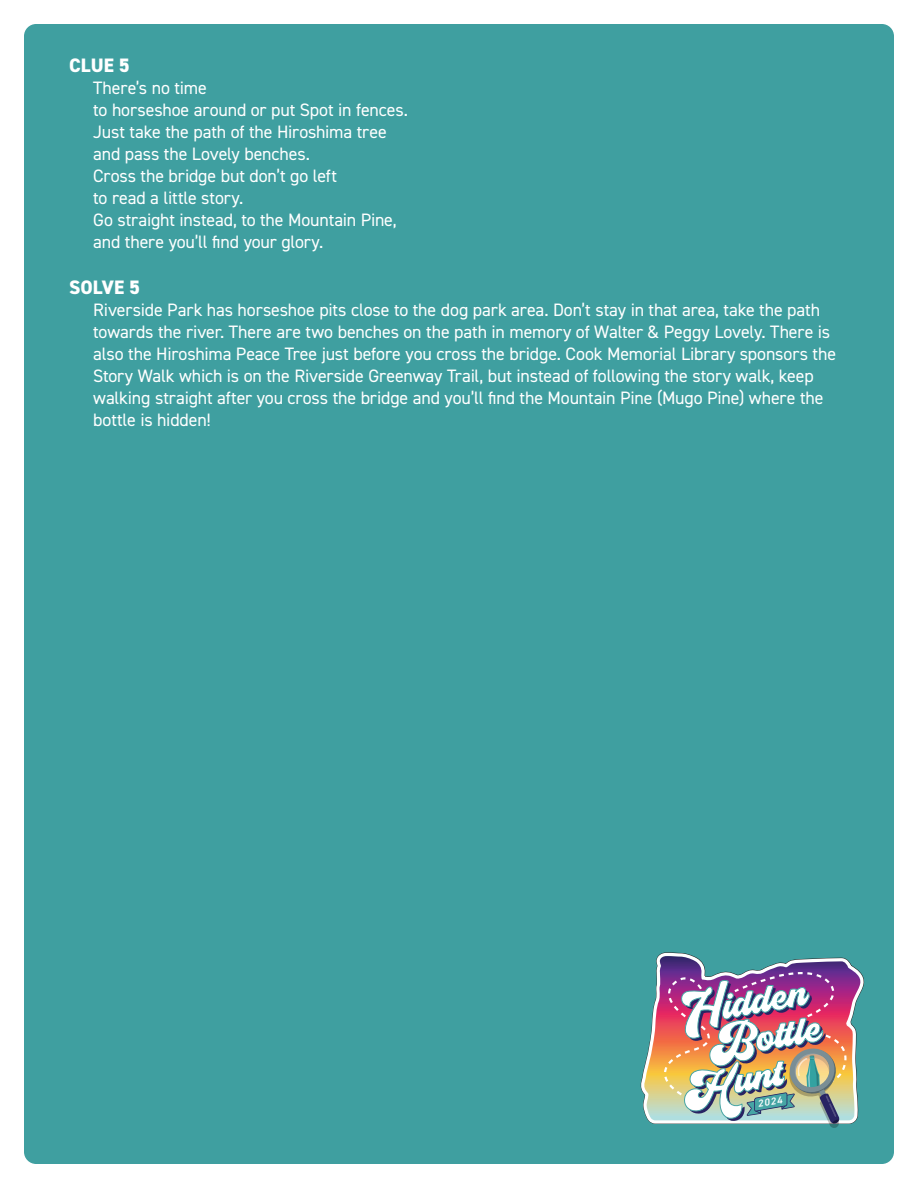
<style>
.page{position:relative;width:918px;height:1188px;background:#fff}
.page>*{position:absolute;margin:0;border:0;box-sizing:border-box;transform-origin:0 0}
.t1{font:800 19.5px "DIN2014";color:#fff}
.t2{font:18px/22px "DIN2014";letter-spacing:-.01em;color:#fff}
.t3{font:italic 600 9.9px "DIN2014";color:#fff}
</style>
<div class="page">
<div style="left:24px;top:24px;width:870px;height:1140px;background:#3f9fa0;border-radius:12px"></div>
<img style="left:643px;top:956px;width:219px;height:172px">
<p class="t1" style="left:69px;top:52px;width:62px">CLUE 5</p>
<p class="t2" style="left:93px;top:76px;width:316px">There’s no time<br>to horseshoe around or put Spot in fences.<br>Just take the path of the Hiroshima tree and pass the Lovely benches.<br>Cross the bridge but don’t go left<br>to read a little story.<br>Go straight instead, to the Mountain Pine, and there you’ll find your glory.</p>
<p class="t1" style="left:69px;top:274px;width:72px">SOLVE 5</p>
<p class="t2" style="left:93px;top:298px;width:744px">Riverside Park has horseshoe pits close to the dog park area. Don’t stay in that area, take the path towards the river. There are two benches on the path in memory of Walter &amp; Peggy Lovely. There is also the Hiroshima Peace Tree just before you cross the bridge. Cook Memorial Library sponsors the Story Walk which is on the Riverside Greenway Trail, but instead of following the story walk, keep walking straight after you cross the bridge and you’ll find the Mountain Pine (Mugo Pine) where the bottle is hidden!</p>
<p class="t3" style="left:757px;top:1098px;width:26px;rotate:-10deg">2024</p>
</div>
